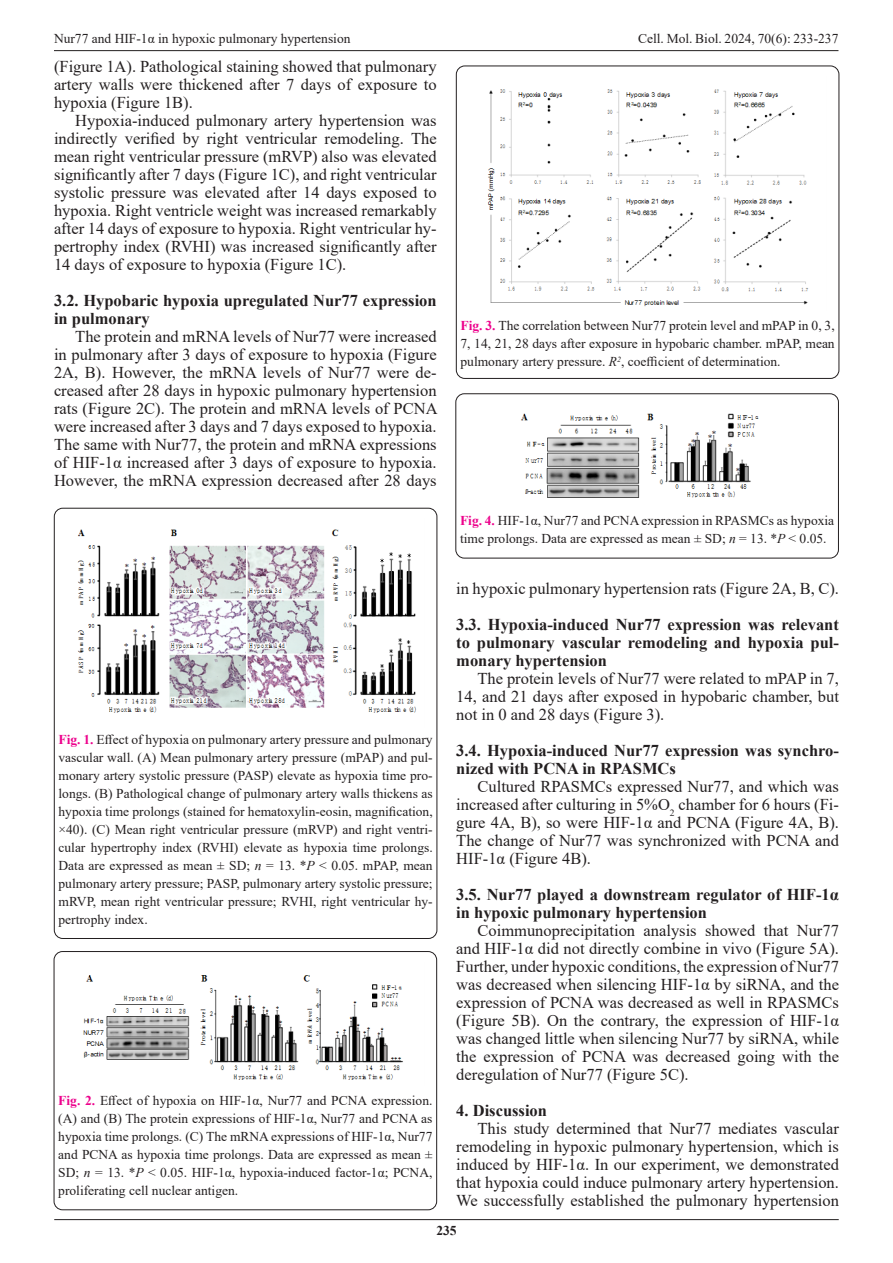
<style>
.page{position:relative;width:893px;height:1263px;background:#fff}
.page>*{position:absolute;margin:0;border:0;box-sizing:border-box;transform-origin:0 0}
.t1{font:16.5px/18px "Times New Roman";color:#231f20;text-align:justify}
.t2{font:700 16.5px/18px "Times New Roman";color:#231f20}
.t3{font:13.5px/18px "Times New Roman";color:#231f20;text-align:justify}
.t4{font:700 13.5px "Times New Roman";color:#231f20}
.s1{font-weight:700;color:#ed028c}
.s2{font-style:italic}
</style>
<div class="page">
<hr style="left:54px;top:50px;width:784px;height:1px;background:#231f20">
<hr style="left:54px;top:1219px;width:785px;height:1px;background:#231f20">
<img style="left:77px;top:529px;width:340px;height:184px">
<div style="left:54px;top:951px;width:383px;height:259px;border:1px solid #231f20;border-radius:9px"></div>
<img style="left:83px;top:975px;width:320px;height:105px">
<div style="left:456px;top:66px;width:383px;height:312px;border:1px solid #231f20;border-radius:9px"></div>
<img style="left:487px;top:89px;width:322px;height:218px">
<div style="left:456px;top:394px;width:382px;height:164px;border:1px solid #231f20;border-radius:9px"></div>
<img style="left:521px;top:413px;width:238px;height:85px">
<p class="t3" style="left:54px;top:29px;width:298px">Nur77 and HIF-1α in hypoxic pulmonary hypertension</p>
<p class="t3" style="left:638px;top:29px;width:202px">Cell. Mol. Biol. 2024, 70(6): 233-237</p>
<p class="t1" style="left:54px;top:57px;width:384px">(Figure 1A). Pathological staining showed that pulmonary artery walls were thickened after 7 days of exposure to hypoxia (Figure 1B).</p>
<p class="t1" style="left:54px;top:111px;width:384px;text-indent:21px">Hypoxia-induced pulmonary artery hypertension was indirectly verified by right ventricular remodeling. The mean right ventricular pressure (mRVP) also was elevated significantly after 7 days (Figure 1C), and right ventricular systolic pressure was elevated after 14 days exposed to hypoxia. Right ventricle weight was increased remarkably after 14 days of exposure to hypoxia. Right ventricular hy&shy;pertrophy index (RVHI) was increased significantly after 14 days of exposure to hypoxia (Figure 1C).</p>
<p class="t2" style="left:54px;top:291px;width:384px">3.2. Hypobaric hypoxia upregulated Nur77 expression in pulmonary</p>
<p class="t1" style="left:54px;top:327px;width:385px;text-indent:21px">The protein and mRNA levels of Nur77 were increased in pulmonary after 3 days of exposure to hypoxia (Figure 2A, B). However, the mRNA levels of Nur77 were de&shy;creased after 28 days in hypoxic pulmonary hypertension rats (Figure 2C). The protein and mRNA levels of PCNA were increased after 3 days and 7 days exposed to hypoxia.<br>The same with Nur77, the protein and mRNA expressions of HIF-1α increased after 3 days of exposure to hypoxia.<br>However, the mRNA expression decreased after 28 days</p>
<p class="t3" style="left:58px;top:730px;width:376px"><span class="s1">Fig. 1.</span> Effect of hypoxia on pulmonary artery pressure and pulmonary vascular wall. (A) Mean pulmonary artery pressure (mPAP) and pul&shy;monary artery systolic pressure (PASP) elevate as hypoxia time pro&shy;longs. (B) Pathological change of pulmonary artery walls thickens as hypoxia time prolongs (stained for hematoxylin-eosin, magnification, ×40). (C) Mean right ventricular pressure (mRVP) and right ventri&shy;cular hypertrophy index (RVHI) elevate as hypoxia time prolongs.<br>Data are expressed as mean ± SD; <span class="s2">n</span> = 13. *<span class="s2">P</span> &lt; 0.05. mPAP, mean pulmonary artery pressure; PASP, pulmonary artery systolic pressure; mRVP, mean right ventricular pressure; RVHI, right ventricular hy&shy;pertrophy index.</p>
<p class="t3" style="left:58px;top:1091px;width:376px"><span class="s1">Fig. 2.</span> Effect of hypoxia on HIF-1α, Nur77 and PCNA expression. (A) and (B) The protein expressions of HIF-1α, Nur77 and PCNA as hypoxia time prolongs. (C) The mRNA expressions of HIF-1α, Nur77 and PCNA as hypoxia time prolongs. Data are expressed as mean ± SD; <span class="s2">n</span> = 13. *<span class="s2">P</span> &lt; 0.05. HIF-1α, hypoxia-induced factor-1α; PCNA, proliferating cell nuclear antigen.</p>
<p class="t3" style="left:460px;top:316px;width:376px"><span class="s1">Fig. 3.</span> The correlation between Nur77 protein level and mPAP in 0, 3, 7, 14, 21, 28 days after exposure in hypobaric chamber. mPAP, mean pulmonary artery pressure. <span class="s2">R</span><sup>2</sup>, coefficient of determination.</p>
<p class="t3" style="left:460px;top:511px;width:376px"><span class="s1">Fig. 4.</span> HIF-1α, Nur77 and PCNA expression in RPASMCs as hypoxia time prolongs. Data are expressed as mean ± SD; <span class="s2">n</span> = 13. *<span class="s2">P</span> &lt; 0.05.</p>
<p class="t1" style="left:456px;top:579px;width:384px">in hypoxic pulmonary hypertension rats (Figure 2A, B, C).</p>
<p class="t2" style="left:456px;top:615px;width:384px;text-align:justify">3.3. Hypoxia-induced Nur77 expression was relevant to pulmonary vascular remodeling and hypoxia pul&shy;monary hypertension</p>
<p class="t1" style="left:456px;top:669px;width:384px;text-indent:21px">The protein levels of Nur77 were related to mPAP in 7, 14, and 21 days after exposed in hypobaric chamber, but not in 0 and 28 days (Figure 3).</p>
<p class="t2" style="left:456px;top:741px;width:384px">3.4. Hypoxia-induced Nur77 expression was synchro&shy;nized with PCNA in RPASMCs</p>
<p class="t1" style="left:456px;top:777px;width:384px;text-indent:21px">Cultured RPASMCs expressed Nur77, and which was increased after culturing in 5%O<sub>2</sub> chamber for 6 hours (Fi&shy;gure 4A, B), so were HIF-1α and PCNA (Figure 4A, B).<br>The change of Nur77 was synchronized with PCNA and HIF-1α (Figure 4B).</p>
<p class="t2" style="left:456px;top:885px;width:384px">3.5. Nur77 played a downstream regulator of HIF-1α in hypoxic pulmonary hypertension</p>
<p class="t1" style="left:456px;top:921px;width:384px;text-indent:21px">Coimmunoprecipitation analysis showed that Nur77 and HIF-1α did not directly combine in vivo (Figure 5A).<br>Further, under hypoxic conditions, the expression of Nur77 was decreased when silencing HIF-1α by siRNA, and the expression of PCNA was decreased as well in RPASMCs (Figure 5B). On the contrary, the expression of HIF-1α was changed little when silencing Nur77 by siRNA, while the expression of PCNA was decreased going with the deregulation of Nur77 (Figure 5C).</p>
<p class="t2" style="left:456px;top:1101px;width:92px">4. Discussion</p>
<p class="t1" style="left:456px;top:1119px;width:384px;text-indent:21px">This study determined that Nur77 mediates vascular remodeling in hypoxic pulmonary hypertension, which is induced by HIF-1α. In our experiment, we demonstrated that hypoxia could induce pulmonary artery hypertension.<br>We successfully established the pulmonary hypertension</p>
<p class="t4" style="left:436px;top:1220px;width:22px">235</p>
</div>
